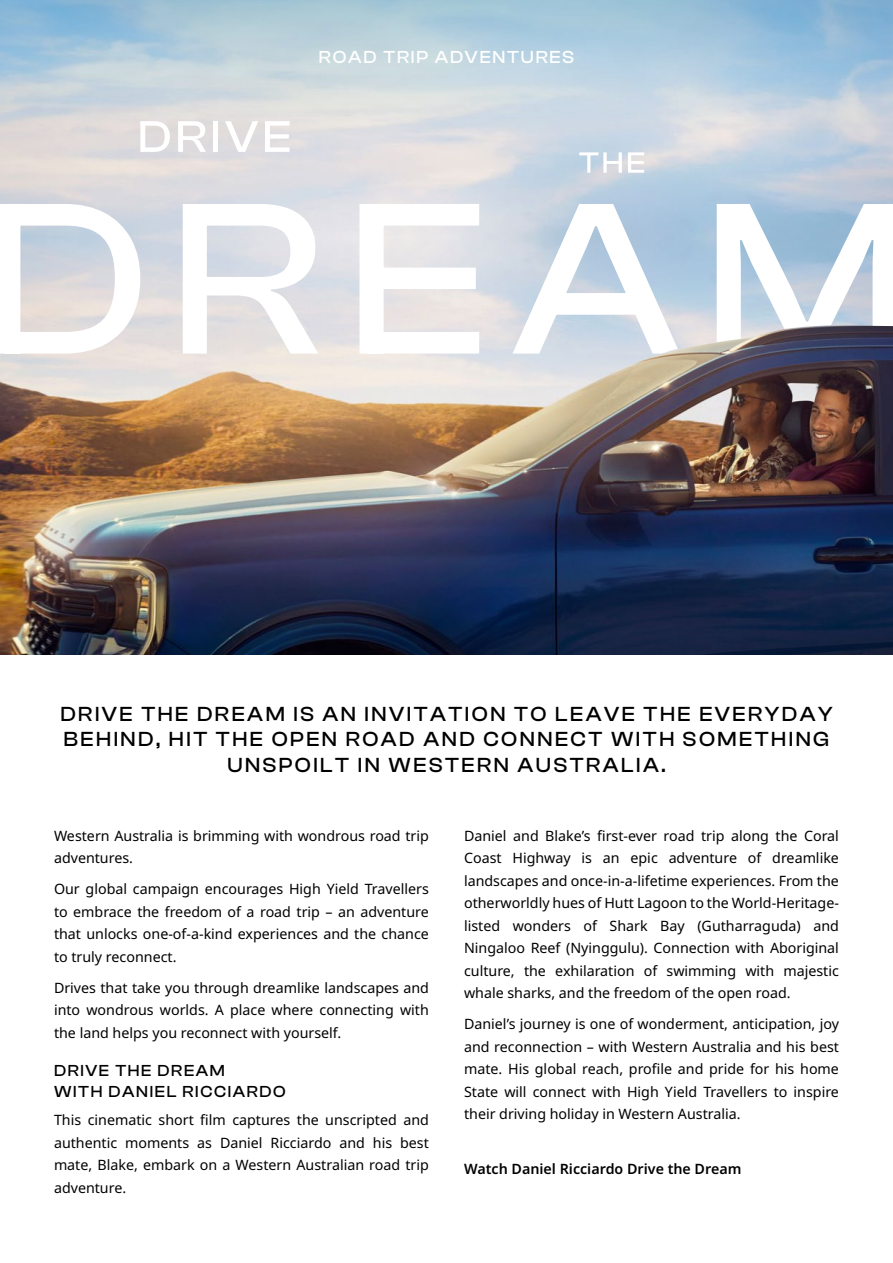
<style>
.page{position:relative;width:893px;height:1263px;background:#fff}
.page>*{position:absolute;margin:0;border:0;box-sizing:border-box;transform-origin:0 0}
.t1{font:500 21.15px/25.3px "Clash Display";letter-spacing:.12em;color:#000;text-align:center}
.t2{font:500 18px "Clash Display";letter-spacing:.1em;color:#fff}
.t3{font:500 16.5px/21px "Clash Display";letter-spacing:.1em;color:#000}
.t4{font:14.25px/22.5px "Noto Sans";color:#000;text-align:justify}
.t5{font:600 14.25px "Noto Sans";color:#000}
</style>
<div class="page">
<img style="left:0;top:149px;width:893px;height:506px">
<svg style="left:0;top:0;width:893px;height:149px;background:#bbcfdd"></svg>
<svg style="left:0;top:204px;width:140px;height:150px"></svg>
<svg style="left:183px;top:204px;width:135px;height:150px"></svg>
<svg style="left:359px;top:204px;width:120px;height:150px"></svg>
<svg style="left:512px;top:204px;width:168px;height:150px"></svg>
<svg style="left:717px;top:204px;width:176px;height:121px"></svg>
<svg style="left:140px;top:121px;width:30px;height:31px"></svg>
<svg style="left:178px;top:121px;width:28px;height:31px"></svg>
<div style="left:213px;top:121px;width:5px;height:31px;background:#fff"></div>
<svg style="left:225px;top:121px;width:33px;height:31px"></svg>
<svg style="left:265px;top:121px;width:25px;height:31px"></svg>
<svg style="left:579px;top:152px;width:43px;height:21px"></svg>
<svg style="left:628px;top:152px;width:16px;height:21px"></svg>
<img style="left:659px;top:325px;width:234px;height:53px">
<p class="t2" style="left:319px;top:47px;width:257px">ROAD TRIP ADVENTURES</p>
<h1 class="t1" style="left:60px;top:701px;width:774px">DRIVE THE DREAM IS AN INVITATION TO LEAVE THE EVERYDAY<br>BEHIND, HIT THE OPEN ROAD AND CONNECT WITH SOMETHING<br>UNSPOILT IN WESTERN AUSTRALIA.</h1>
<p class="t4" style="left:54px;top:825px;width:376px">Western Australia is brimming with wondrous road trip adventures.</p>
<p class="t4" style="left:54px;top:878px;width:376px">Our global campaign encourages High Yield Travellers to embrace the freedom of a road trip – an adventure that unlocks one-of-a-kind experiences and the chance to truly reconnect.</p>
<p class="t4" style="left:54px;top:977px;width:376px">Drives that take you through dreamlike landscapes and into wondrous worlds. A place where connecting with the land helps you reconnect with yourself.</p>
<p class="t3" style="left:54px;top:1060px;width:233px">DRIVE THE DREAM<br>WITH DANIEL RICCIARDO</p>
<p class="t4" style="left:54px;top:1109px;width:376px">This cinematic short film captures the unscripted and authentic moments as Daniel Ricciardo and his best mate, Blake, embark on a Western Australian road trip adventure.</p>
<p class="t4" style="left:464px;top:825px;width:376px">Daniel and Blake’s first-ever road trip along the Coral Coast Highway is an epic adventure of dreamlike landscapes and once-in-a-lifetime experiences. From the otherworldly hues of Hutt Lagoon to the World-Heritage&shy;listed wonders of Shark Bay (Gutharraguda) and Ningaloo Reef (Nyinggulu). Connection with Aboriginal culture, the exhilaration of swimming with majestic whale sharks, and the freedom of the open road.</p>
<p class="t4" style="left:464px;top:1013px;width:376px">Daniel’s journey is one of wonderment, anticipation, joy and reconnection – with Western Australia and his best mate. His global reach, profile and pride for his home State will connect with High Yield Travellers to inspire their driving holiday in Western Australia.</p>
<p class="t5" style="left:464px;top:1159px;width:279px">Watch Daniel Ricciardo Drive the Dream</p>
</div>
